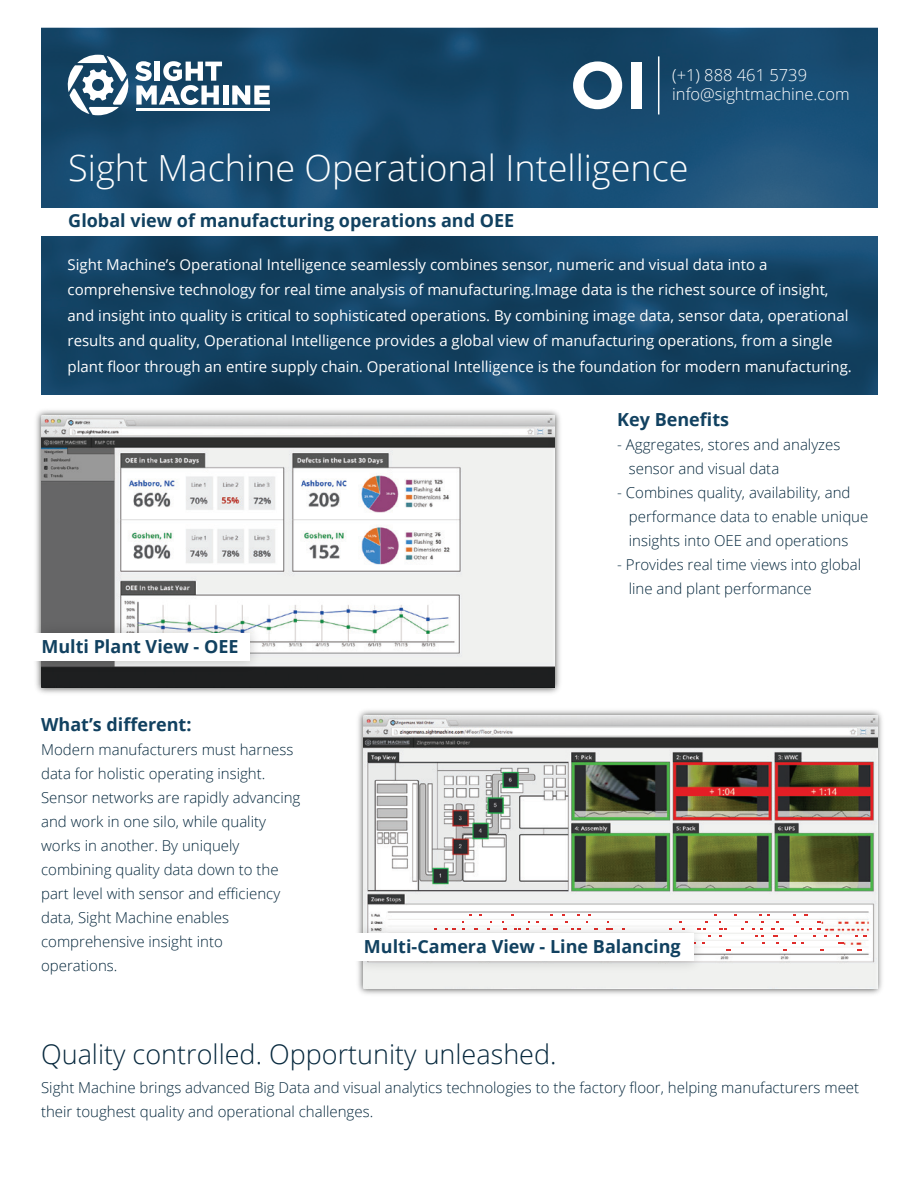
<style>
.page{position:relative;width:918px;height:1188px;background:#fff}
.page>*{position:absolute;margin:0;border:0;box-sizing:border-box;transform-origin:0 0}
.t1{font:700 66px "Gotham";color:#fff}
.t2{font:300 36px "Open Sans";color:#fff}
.t3{font:300 27px "Open Sans";color:#06283d}
.t4{font:700 18px "Open Sans";color:#114160}
.t5{font:300 16.5px/19.8px "Open Sans";color:#fff}
.t6{font:300 15px/24px "Open Sans";color:#06283d}
.t7{font:15px/25.5px "Open Sans";color:#fff}
</style>
<div class="page">
<img style="left:41px;top:28px;width:836px;height:367px">
<hr style="left:136px;top:108px;width:134px;height:2px;background:#fff">
<svg style="left:135px;top:61px;width:87px;height:44px"></svg>
<div style="left:223px;top:85px;width:5px;height:20px;background:#fff"></div>
<svg style="left:232px;top:85px;width:38px;height:20px"></svg>
<svg style="left:67px;top:55px;width:62px;height:60px"></svg>
<hr style="left:658px;top:56px;width:1px;height:59px;background:#fff">
<div style="left:0;top:208px;width:918px;height:28px;background:#fff"></div>
<img style="left:358px;top:710px;width:524px;height:284px">
<img style="left:364px;top:716px;width:513px;height:272px">
<svg style="left:836px;top:935px;width:7px;height:9px"></svg>
<svg style="left:679px;top:914px;width:148px;height:37px"></svg>
<svg style="left:536px;top:914px;width:62px;height:3px"></svg>
<svg style="left:462px;top:914px;width:68px;height:3px"></svg>
<img style="left:36px;top:410px;width:524px;height:283px">
<img style="left:41px;top:415px;width:513px;height:273px">
<img style="left:35px;top:617px;width:231px;height:60px">
<div style="left:41px;top:633px;width:209px;height:28px;background:#fff"></div>
<div style="left:4px;top:633px;width:64px;height:28px;background:#fff"></div>
<img style="left:357px;top:917px;width:353px;height:61px">
<div style="left:364px;top:933px;width:330px;height:28px;background:#fff"></div>
<div style="left:327px;top:933px;width:64px;height:28px;background:#fff"></div>
<h1 class="t1" style="left:570px;top:41px;width:80px">OI</h1>
<p class="t5" style="left:672px;top:64px;width:179px">(+1) 888 461 5739 info@sightmachine.com</p>
<h2 class="t2" style="left:68px;top:143px;width:622px">Sight Machine Operational Intelligence</h2>
<p class="t4" style="left:68px;top:208px;width:448px">Global view of manufacturing operations and OEE</p>
<p class="t7" style="left:68px;top:251px;width:786px">Sight Machine’s Operational Intelligence seamlessly combines sensor, numeric and visual data into a comprehensive technology for real time analysis of manufacturing.Image data is the richest source of insight, and insight into quality is critical to sophisticated operations. By combining image data, sensor data, operational results and quality, Operational Intelligence provides a global view of manufacturing operations, from a single plant floor through an entire supply chain. Operational Intelligence is the foundation for modern manufacturing.</p>
<p class="t4" style="left:41px;top:633px;width:199px">Multi Plant View - OEE</p>
<p class="t4" style="left:41px;top:711px;width:152px">What’s different:</p>
<p class="t6" style="left:41px;top:737px;width:261px">Modern manufacturers must harness data for holistic operating insight.<br>Sensor networks are rapidly advancing and work in one silo, while quality works in another. By uniquely combining quality data down to the part level with sensor and efficiency data, Sight Machine enables comprehensive insight into operations.</p>
<p class="t4" style="left:617px;top:407px;width:113px">Key Benefits</p>
<p class="t6" style="left:629px;top:432px;width:213px;text-indent:-12px">- Aggregates, stores and analyzes sensor and visual data</p>
<p class="t6" style="left:629px;top:480px;width:241px;text-indent:-12px">- Combines quality, availability, and performance data to enable unique insights into OEE and operations</p>
<p class="t6" style="left:629px;top:552px;width:234px;text-indent:-12px">- Provides real time views into global line and plant performance</p>
<p class="t4" style="left:364px;top:934px;width:318px">Multi-Camera View - Line Balancing</p>
<h3 class="t3" style="left:41px;top:1036px;width:517px">Quality controlled. Opportunity unleashed.</h3>
<p class="t6" style="left:41px;top:1075px;width:820px">Sight Machine brings advanced Big Data and visual analytics technologies to the factory floor, helping manufacturers meet their toughest quality and operational challenges.</p>
</div>
